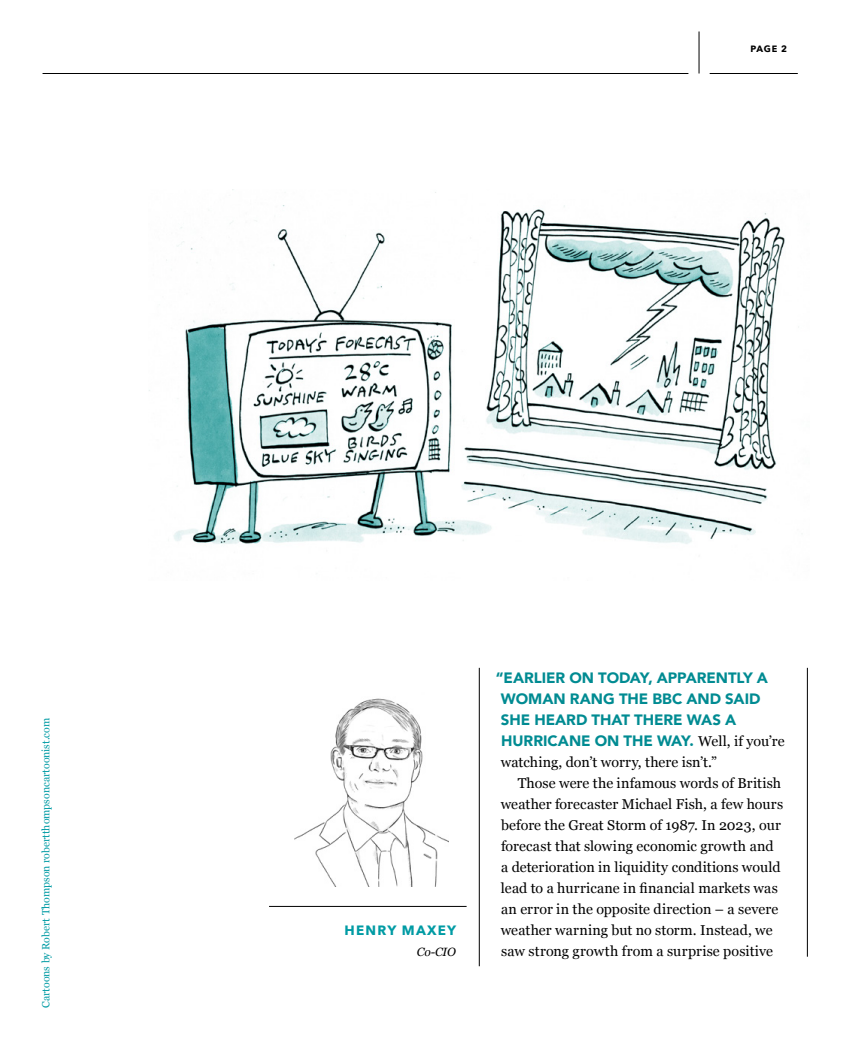
<style>
.page{position:relative;width:851px;height:1063px;background:#fff}
.page>*{position:absolute;margin:0;border:0;box-sizing:border-box;transform-origin:0 0}
.t1{font:900 15px/21px "Avenir";letter-spacing:-.005em;color:#008b92}
.t2{font:14.25px "Georgia";letter-spacing:.005em;color:#000}
.t3{font:700 13.5px "Avenir Next";letter-spacing:.09em;color:#009ba4}
.t4{font:italic 12px "Georgia";color:#000}
.t5{font:10.5px "Georgia";color:#009ba4}
.t6{font:700 9.15px "Avenir Next";color:#000}
.s1{font-family:"Georgia";font-weight:400;font-size:14.25px;color:#000}
</style>
<div class="page">
<hr style="left:479px;top:668px;width:1px;height:298px;background:#000">
<hr style="left:807px;top:668px;width:1px;height:289px;background:#000">
<hr style="left:269px;top:906px;width:197px;height:1px;background:#000">
<img style="left:294px;top:698px;width:154px;height:188px">
<img style="left:149px;top:189px;width:636px;height:355px">
<hr style="left:698px;top:31px;width:1px;height:42px;background:#000">
<hr style="left:43px;top:73px;width:645px;height:1px;background:#000">
<hr style="left:709px;top:73px;width:88px;height:1px;background:#000">
<p class="t5" style="left:38px;top:1008px;width:292px;rotate:-90deg">Cartoons by Robert Thompson robertthompsoncartoonist.com</p>
<p class="t6" style="left:750px;top:41px;width:38px">PAGE 2</p>
<p class="t3" style="left:344px;top:918px;width:113px">HENRY MAXEY</p>
<p class="t4" style="left:416px;top:943px;width:41px">Co-CIO</p>
<p class="t1" style="left:501px;top:666px;width:285px;text-indent:-5px">“EARLIER ON TODAY, APPARENTLY A<br>WOMAN RANG THE BBC AND SAID<br>SHE HEARD THAT THERE WAS A<br>HURRICANE ON THE WAY. <span class="s1">Well, if you’re</span></p>
<p class="t2" style="left:500px;top:751px;width:218px">watching, don’t worry, there isn’t.”</p>
<p class="t2" style="left:517px;top:772px;width:265px">Those were the infamous words of British</p>
<p class="t2" style="left:500px;top:793px;width:284px">weather forecaster Michael Fish, a few hours</p>
<p class="t2" style="left:501px;top:814px;width:281px">before the Great Storm of 1987. In 2023, our</p>
<p class="t2" style="left:501px;top:835px;width:274px">forecast that slowing economic growth and</p>
<p class="t2" style="left:501px;top:856px;width:281px">a deterioration in liquidity conditions would</p>
<p class="t2" style="left:501px;top:877px;width:278px">lead to a hurricane in financial markets was</p>
<p class="t2" style="left:501px;top:898px;width:278px">an error in the opposite direction – a severe</p>
<p class="t2" style="left:500px;top:919px;width:273px">weather warning but no storm. Instead, we</p>
<p class="t2" style="left:501px;top:940px;width:273px">saw strong growth from a surprise positive</p>
</div>
